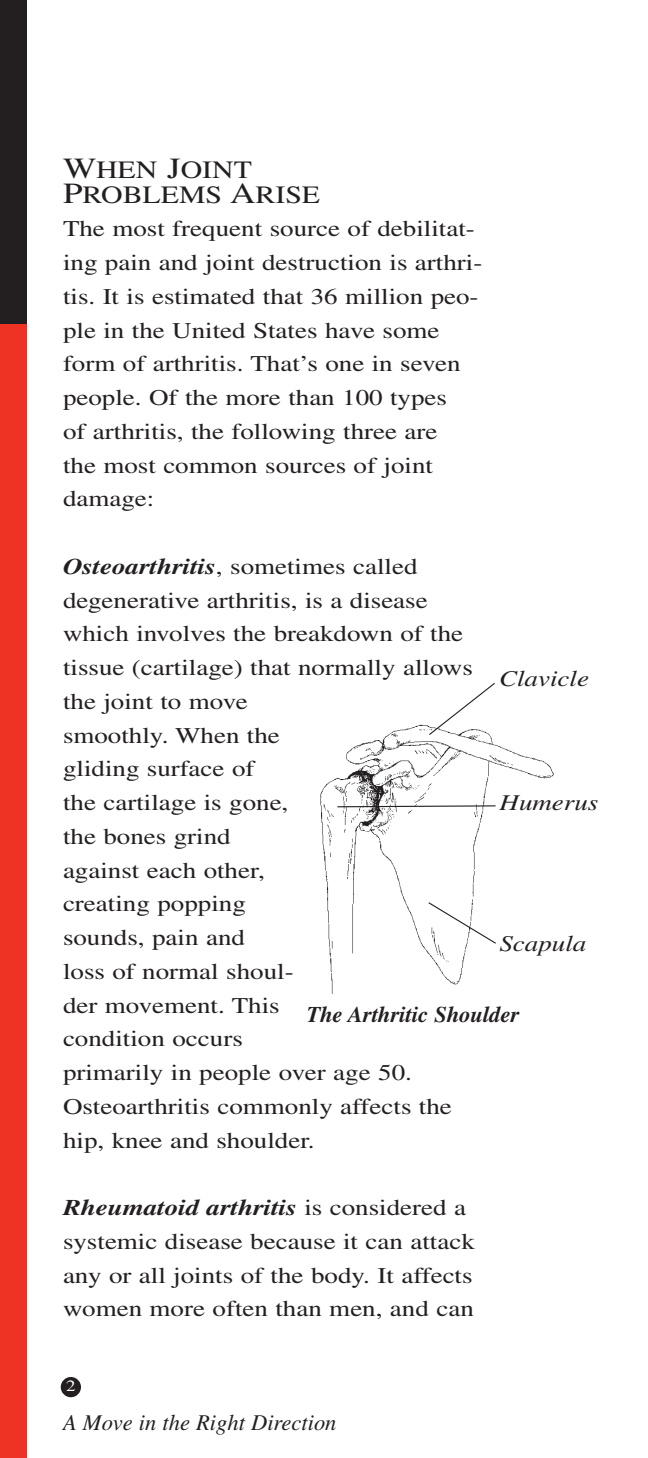
<style>
.page{position:relative;width:648px;height:1458px;background:#fff}
.page>*{position:absolute;margin:0;border:0;box-sizing:border-box;transform-origin:0 0}
.t1{font:24.97px/24.8px "Times";color:#231f20;scale:1.2 1}
.t2{font:22.5px/33.8px "Times";color:#231f20;scale:1.2 1}
.t3{font:italic 22.5px "Times";color:#231f20}
.t4{font:italic 22.5px "Times";color:#231f20;scale:1.2 1}
.t5{font:italic 700 22.5px "Times";color:#231f20}
.t6{font:15.75px "Times";color:#fff;scale:1.2 1}
.s1{font-size:29.25px}
.s2{font-weight:700;font-style:italic}
</style>
<div class="page">
<div style="left:61px;top:1377px;width:20px;height:20px;background:#231f20;border-radius:50%"></div>
<div style="left:0;top:324px;width:27px;height:1134px;background:#ee3224"></div>
<div style="left:0;top:0;width:27px;height:324px;background:#231f20"></div>
<img style="left:320px;top:745px;width:234px;height:249px">
<div style="left:497px;top:933px;width:104px;height:48px;background:#fff"></div>
<div style="left:497px;top:792px;width:111px;height:42px;background:#fff"></div>
<svg style="left:336px;top:683px;width:161px;height:262px"></svg>
<p class="t1" style="left:63px;top:160px;width:216px"><span class="s1">W</span>HEN <span class="s1">J</span>OINT<br><span class="s1">P</span>ROBLEMS <span class="s1">A</span>RISE</p>
<p class="t2" style="left:63px;top:214px;width:351px">The most frequent source of debilitat&shy;ing pain and joint destruction is arthri&shy;tis. It is estimated that 36 million peo&shy;ple in the United States have some form of arthritis. That’s one in seven people. Of the more than 100 types<br>of arthritis, the following three are<br>the most common sources of joint damage:</p>
<p class="t2" style="left:63px;top:552px;width:343px"><span class="s2">Osteoarthritis</span>, sometimes called degenerative arthritis, is a disease which involves the breakdown of the tissue (cartilage) that normally allows the joint to move<br>smoothly. When the<br>gliding surface of<br>the cartilage is gone,<br>the bones grind<br>against each other,<br>creating popping<br>sounds, pain and<br>loss of normal shoul-<br>der movement. This<br>condition occurs<br>primarily in people over age 50.<br>Osteoarthritis commonly affects the hip, knee and shoulder.</p>
<p class="t4" style="left:499px;top:670px;width:76px">Clavicle</p>
<p class="t4" style="left:500px;top:794px;width:84px">Humerus</p>
<p class="t4" style="left:499px;top:935px;width:74px">Scapula</p>
<p class="t5" style="left:307px;top:1006px;width:214px">The Arthritic Shoulder</p>
<p class="t2" style="left:63px;top:1193px;width:345px"><span class="s2">Rheumatoid arthritis</span> is considered a systemic disease because it can attack any or all joints of the body. It affects women more often than men, and can</p>
<p class="t6" style="left:66px;top:1380px;width:9px">2</p>
<p class="t3" style="left:63px;top:1414px;width:275px">A Move in the Right Direction</p>
</div>
